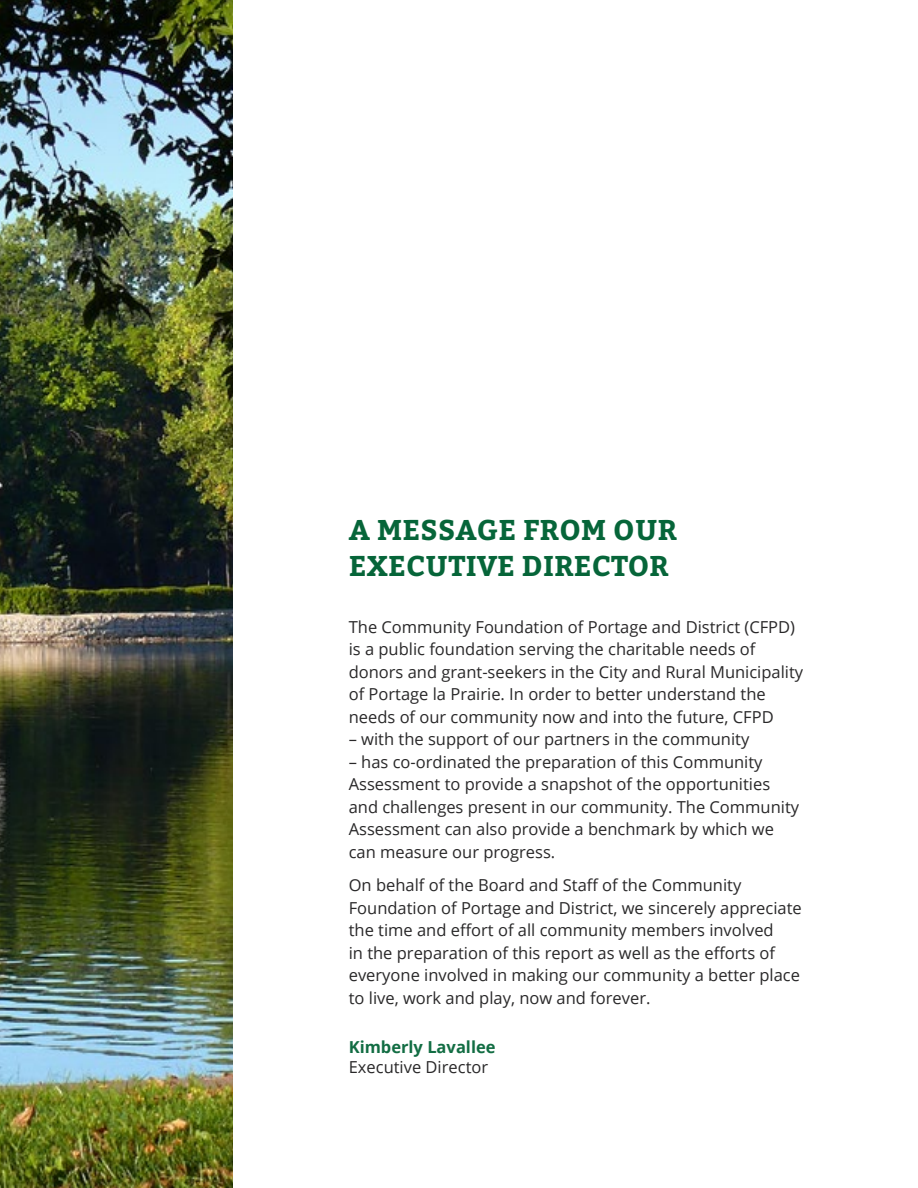
<style>
.page{position:relative;width:918px;height:1188px;background:#fff}
.page>*{position:absolute;margin:0;border:0;box-sizing:border-box;transform-origin:0 0}
.Heading_1_-_Pink{font:700 28.5px/36px "Bitter";letter-spacing:.01em;color:#066539}
.Body{font:16.5px/22.5px "Open Sans";color:#292829}
.Heading_2_-_Black{font:16.5px "Open Sans";color:#292829}
.Heading_2_-_Black-2{font:700 16.5px "Open Sans";color:#126d43}
</style>
<div class="page">
<img style="left:0;top:0;width:232px;height:1188px">
<p class="Heading_1_-_Pink" style="left:349px;top:513px;width:330px">A MESSAGE FROM OUR<br>EXECUTIVE DIRECTOR</p>
<p class="Body" style="left:349px;top:615px;width:456px">The Community Foundation of Portage and District (CFPD) is a public foundation serving the charitable needs of donors and grant-seekers in the City and Rural Municipality of Portage la Prairie. In order to better understand the needs of our community now and into the future, CFPD</p>
<p class="Body" style="left:349px;top:728px;width:402px">– with the support of our partners in the community</p>
<p class="Body" style="left:349px;top:750px;width:452px">– has co-ordinated the preparation of this Community Assessment to provide a snapshot of the opportunities and challenges present in our community. The Community Assessment can also provide a benchmark by which we can measure our progress.</p>
<p class="Body" style="left:349px;top:873px;width:455px">On behalf of the Board and Staff of the Community Foundation of Portage and District, we sincerely appreciate the time and effort of all community members involved<br>in the preparation of this report as well as the efforts of everyone involved in making our community a better place to live, work and play, now and forever.</p>
<p class="Heading_2_-_Black-2" style="left:349px;top:1035px;width:148px">Kimberly Lavallee</p>
<p class="Heading_2_-_Black" style="left:349px;top:1056px;width:141px">Executive Director</p>
</div>
